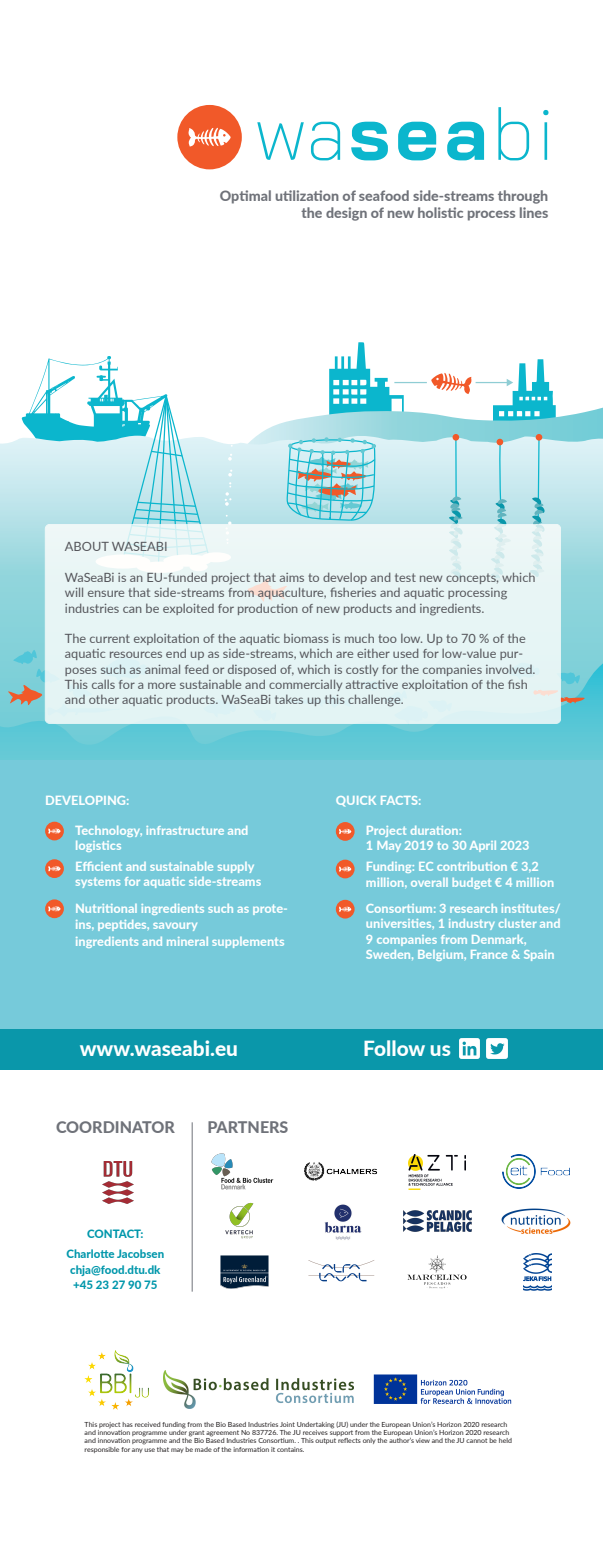
<style>
.page{position:relative;width:603px;height:1560px;background:#fff}
.page>*{position:absolute;margin:0;border:0;box-sizing:border-box;transform-origin:0 0}
.t1{font:800 20.8px "Lato";color:#fff}
.t2{font:800 16px "Lato";color:#6f7279}
.t3{font:800 14.25px/17.1px "Lato";color:#6f7279;text-align:right}
.t4{font:12.75px/15.3px "Lato";color:#55565b}
.t5{font:800 12.75px/15.3px "Lato";color:#fff}
.t6{font:800 11.5px "Lato";color:#0097ab}
.t7{font:7px/8.4px "Lato";color:#231f20}
</style>
<div class="page">
<svg style="left:257px;top:122px;width:46px;height:38px"></svg>
<svg style="left:311px;top:122px;width:29px;height:38px"></svg>
<svg style="left:351px;top:122px;width:36px;height:38px"></svg>
<svg style="left:398px;top:122px;width:38px;height:38px"></svg>
<svg style="left:447px;top:122px;width:37px;height:38px"></svg>
<svg style="left:498px;top:107px;width:31px;height:53px"></svg>
<svg style="left:543px;top:110px;width:5px;height:50px"></svg>
<div style="left:177px;top:105px;width:65px;height:64px;background:#f15929;border-radius:50%"></div>
<svg style="left:188px;top:128px;width:42px;height:18px"></svg>
<img style="left:85px;top:1350px;width:63px;height:59px">
<img style="left:164px;top:1370px;width:189px;height:37px">
<img style="left:373px;top:1374px;width:139px;height:31px">
<div style="left:0;top:1029px;width:602px;height:40px;background:#0a97aa"></div>
<img style="left:102px;top:1161px;width:32px;height:42px">
<img style="left:304px;top:1162px;width:74px;height:19px">
<img style="left:502px;top:1154px;width:67px;height:33px">
<img style="left:225px;top:1202px;width:29px;height:37px">
<img style="left:324px;top:1204px;width:38px;height:36px">
<img style="left:403px;top:1210px;width:69px;height:22px">
<img style="left:501px;top:1208px;width:69px;height:26px">
<img style="left:220px;top:1255px;width:48px;height:33px">
<svg style="left:308px;top:1260px;width:66px;height:21px"></svg>
<img style="left:211px;top:1153px;width:63px;height:36px">
<div style="left:0;top:756px;width:602px;height:273px;background:#76cada"></div>
<svg style="left:329px;top:342px;width:74px;height:65px"></svg>
<svg style="left:258px;top:407px;width:344px;height:28px"></svg>
<svg style="left:0;top:435px;width:602px;height:228px"></svg>
<svg style="left:228px;top:469px;width:4px;height:7px"></svg>
<svg style="left:224px;top:482px;width:7px;height:23px"></svg>
<svg style="left:227px;top:438px;width:5px;height:8px"></svg>
<svg style="left:228px;top:453px;width:4px;height:7px"></svg>
<svg style="left:225px;top:515px;width:6px;height:9px"></svg>
<svg style="left:22px;top:356px;width:189px;height:210px"></svg>
<svg style="left:246px;top:437px;width:130px;height:87px"></svg>
<svg style="left:496px;top:438px;width:7px;height:7px"></svg>
<svg style="left:448px;top:436px;width:14px;height:88px"></svg>
<svg style="left:490px;top:441px;width:20px;height:83px"></svg>
<svg style="left:529px;top:436px;width:15px;height:88px"></svg>
<svg style="left:8px;top:648px;width:37px;height:15px"></svg>
<svg style="left:0;top:663px;width:602px;height:97px"></svg>
<svg style="left:560px;top:662px;width:24px;height:41px"></svg>
<svg style="left:431px;top:373px;width:40px;height:21px"></svg>
<hr style="left:394px;top:382px;width:32px;height:1px;background:#8fcdd4">
<hr style="left:475px;top:382px;width:32px;height:1px;background:#8fcdd4">
<svg style="left:492px;top:359px;width:63px;height:63px"></svg>
<svg style="left:45px;top:821px;width:19px;height:19px"></svg>
<svg style="left:48px;top:828px;width:13px;height:5px"></svg>
<div style="left:45px;top:859px;width:19px;height:18px;background:#f15929;border-radius:50%"></div>
<svg style="left:48px;top:866px;width:13px;height:5px"></svg>
<div style="left:45px;top:899px;width:19px;height:19px;background:#f15929;border-radius:50%"></div>
<svg style="left:48px;top:906px;width:13px;height:5px"></svg>
<div style="left:45px;top:524px;width:515px;height:199px;background:#e7f5f5;border-radius:4px"></div>
<div style="left:45px;top:524px;width:515px;height:199px;border:1px solid #fffefc;border-radius:4px"></div>
<div style="left:335px;top:822px;width:19px;height:18px;background:#f15929;border-radius:50%"></div>
<svg style="left:339px;top:828px;width:12px;height:6px"></svg>
<svg style="left:335px;top:859px;width:19px;height:19px"></svg>
<svg style="left:339px;top:866px;width:12px;height:5px"></svg>
<svg style="left:335px;top:899px;width:19px;height:19px"></svg>
<svg style="left:339px;top:906px;width:12px;height:5px"></svg>
<img style="left:459px;top:1038px;width:20px;height:20px">
<img style="left:486px;top:1038px;width:21px;height:20px">
<img style="left:523px;top:1253px;width:28px;height:37px">
<hr style="left:191px;top:1122px;width:1px;height:169px;background:#6f7279">
<img style="left:408px;top:1154px;width:57px;height:35px">
<img style="left:407px;top:1255px;width:59px;height:33px">
<p class="t3" style="left:220px;top:186px;width:330px">Optimal utilization of seafood side-streams through the design of new holistic process lines</p>
<p class="t4" style="left:65px;top:538px;width:104px">ABOUT WASEABI</p>
<p class="t4" style="left:65px;top:569px;width:472px">WaSeaBi is an EU-funded project that aims to develop and test new concepts, which will ensure that side-streams from aquaculture, fisheries and aquatic processing</p>
<p class="t4" style="left:65px;top:599px;width:421px">industries can be exploited for production of new products and ingredients.</p>
<p class="t4" style="left:65px;top:630px;width:472px">The current exploitation of the aquatic biomass is much too low. Up to 70 % of the aquatic resources end up as side-streams, which are either used for low-value pur&shy;poses such as animal feed or disposed of, which is costly for the companies involved.<br>This calls for a more sustainable and commercially attractive exploitation of the fish and other aquatic products. WaSeaBi takes up this challenge.</p>
<p class="t5" style="left:45px;top:791px;width:86px">DEVELOPING:</p>
<p class="t5" style="left:75px;top:821px;width:175px">Technology, infrastructure and logistics</p>
<p class="t5" style="left:75px;top:858px;width:187px">Efficient and sustainable supply systems for aquatic side-streams</p>
<p class="t5" style="left:75px;top:899px;width:214px;line-height:16.6px">Nutritional ingredients such as prote&shy;ins, peptides, savoury<br>ingredients and mineral supplements</p>
<p class="t5" style="left:335px;top:792px;width:87px">QUICK FACTS:</p>
<p class="t5" style="left:366px;top:822px;width:165px">Project duration:<br>1 May 2019 to 30 April 2023</p>
<p class="t5" style="left:366px;top:858px;width:190px">Funding: EC contribution € 3,2 million, overall budget € 4 million</p>
<p class="t5" style="left:366px;top:900px;width:196px">Consortium: 3 research institutes/ universities, 1 industry cluster and 9 companies from Denmark, Sweden, Belgium, France &amp; Spain</p>
<p class="t1" style="left:80px;top:1032px;width:160px">www.waseabi.eu</p>
<p class="t1" style="left:363px;top:1032px;width:89px">Follow us</p>
<p class="t2" style="left:56px;top:1115px;width:120px">COORDINATOR</p>
<p class="t2" style="left:207px;top:1115px;width:82px">PARTNERS</p>
<p class="t6" style="left:87px;top:1225px;width:58px">CONTACT:</p>
<p class="t6" style="left:66px;top:1245px;width:99px">Charlotte Jacobsen</p>
<p class="t6" style="left:70px;top:1260px;width:92px">chja@food.dtu.dk</p>
<p class="t6" style="left:73px;top:1276px;width:86px">+45 23 27 90 75</p>
<p class="t7" style="left:85px;top:1419px;width:428px">This project has received funding from the Bio Based Industries Joint Undertaking (JU) under the European Union’s Horizon 2020 research and innovation programme under grant agreement No 837726. The JU receives support from the European Union’s Horizon 2020 research and innovation programme and the Bio Based Industries Consortium. . This output reflects only the author’s view and the JU cannot be held responsible for any use that may be made of the information it contains.</p>
</div>
